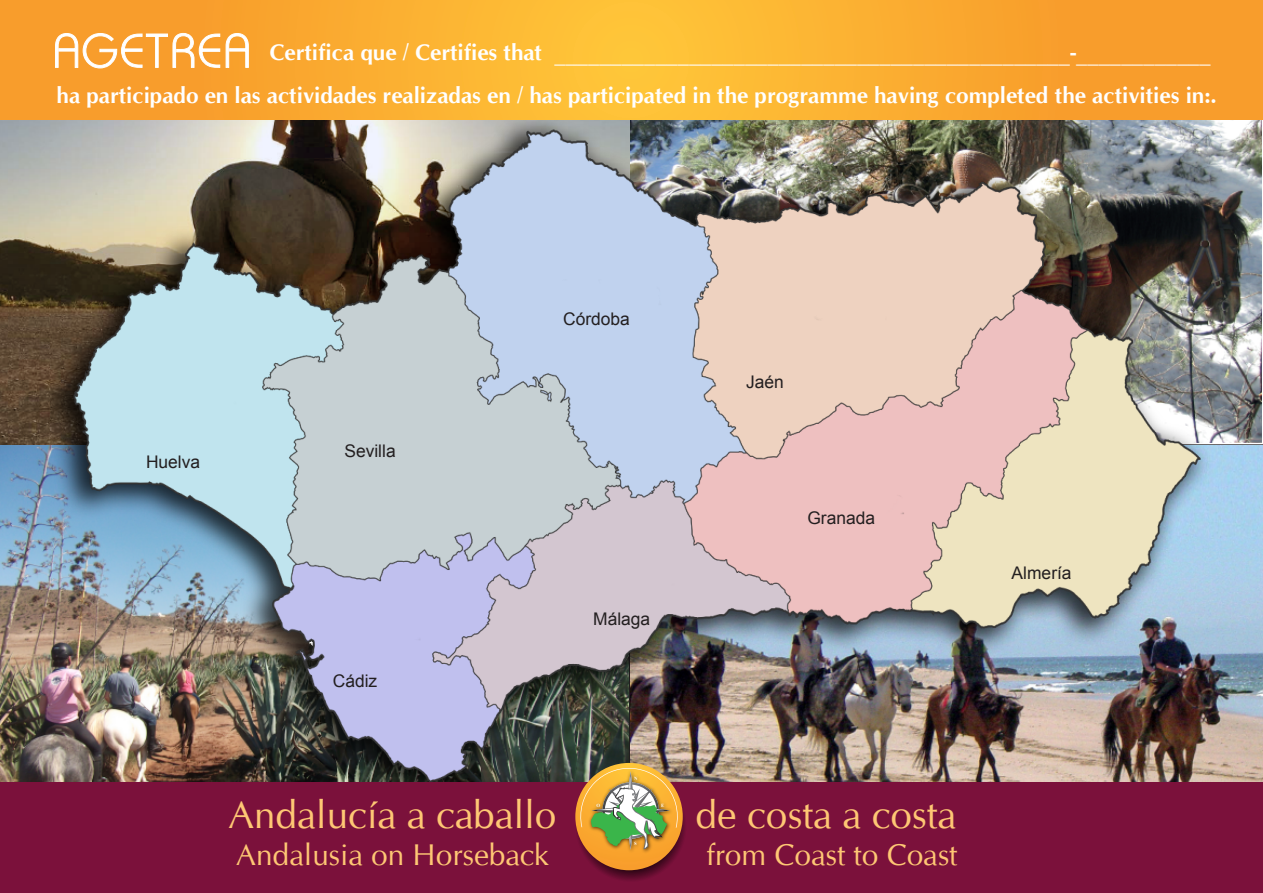
<style>
.page{position:relative;width:1263px;height:893px;background:#fff}
.page>*{position:absolute;margin:0;border:0;box-sizing:border-box;transform-origin:0 0}
.t1{font:38.85px "CG Omega";color:#fec774}
.t2{font:30px "CG Omega";color:#fec774}
.t3{font:700 22.5px "CG Omega";color:#fff}
.t4{font:17.4px "Arial";color:#231f20}
.t5{font:700 4.65px "Times New Roman";color:#fff}
</style>
<div class="page">
<img style="left:0;top:120px;width:50px;height:662px">
<img style="left:1223px;top:120px;width:39px;height:322px">
<img style="left:1223px;top:446px;width:39px;height:336px">
<img style="left:50px;top:120px;width:1173px;height:662px">
<svg style="left:0;top:0;width:1262px;height:120px;background:#faab30"></svg>
<div style="left:0;top:782px;width:1262px;height:111px;background:#7b113b"></div>
<svg style="left:572px;top:768px;width:117px;height:116px"></svg>
<svg style="left:575px;top:763px;width:108px;height:107px"></svg>
<img style="left:587px;top:850px;width:89px;height:6px">
<img style="left:578px;top:763px;width:102px;height:87px">
<svg style="left:55px;top:32px;width:194px;height:37px"></svg>
<p class="t3" style="left:270px;top:38px;width:942px">Certifica que / Certifies that ______________________________________________-____________</p>
<p class="t3" style="left:57px;top:81px;width:1161px">ha participado en las actividades realizadas en / has participated in the programme having completed the activities in:.</p>
<p class="t4" style="left:146px;top:450px;width:56px">Huelva</p>
<p class="t4" style="left:344px;top:440px;width:53px">Sevilla</p>
<p class="t4" style="left:333px;top:670px;width:46px">Cádiz</p>
<p class="t4" style="left:563px;top:307px;width:68px">Córdoba</p>
<p class="t4" style="left:593px;top:607px;width:59px">Málaga</p>
<p class="t4" style="left:746px;top:370px;width:39px">Jaén</p>
<p class="t4" style="left:807px;top:506px;width:69px">Granada</p>
<p class="t5" style="left:634px;top:775px;width:5px">N</p>
<h1 class="t1" style="left:228px;top:791px;width:329px">Andalucía a caballo</h1>
<h1 class="t1" style="left:696px;top:791px;width:262px">de costa a costa</h1>
<h2 class="t2" style="left:236px;top:837px;width:314px">Andalusia on Horseback</h2>
<h2 class="t2" style="left:706px;top:837px;width:252px">from Coast to Coast</h2>
<p class="t5" style="left:661px;top:802px;width:5px">E</p>
<p class="t5" style="left:596px;top:803px;width:5px">O</p>
<p class="t5" style="left:634px;top:840px;width:4px">S</p>
<p class="t4" style="left:1012px;top:561px;width:62px">Almería</p>
</div>
